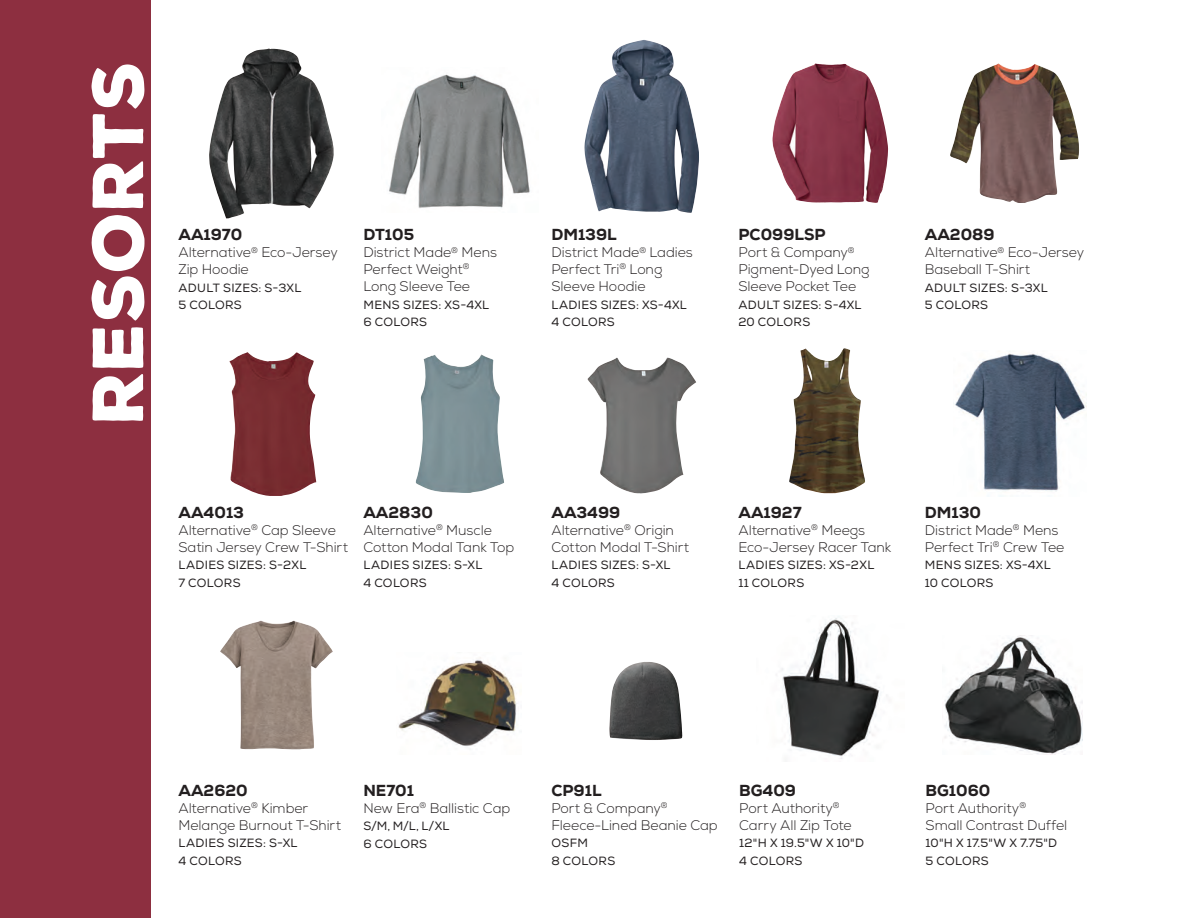
<style>
.page{position:relative;width:1188px;height:918px;background:#fff}
.page>*{position:absolute;margin:0;border:0;box-sizing:border-box;transform-origin:0 0}
.t1{font:900 69.75px "Nexa Rust Sans";color:#fff}
.t2{font:800 15.9px "Nexa";color:#231f20}
.t3{font:300 13.95px/17px "Nexa";letter-spacing:-.005em;color:#231f20}
.t4{font:12px/17.5px "Nexa";letter-spacing:.02em;color:#231f20}
</style>
<div class="page">
<div style="left:0;top:0;width:150px;height:918px;background:#8d2f40"></div>
<img style="left:398px;top:657px;width:119px;height:89px">
<img style="left:587px;top:358px;width:109px;height:136px">
<img style="left:772px;top:64px;width:86px;height:139px">
<img style="left:220px;top:621px;width:113px;height:128px">
<img style="left:415px;top:354px;width:89px;height:139px">
<img style="left:229px;top:352px;width:87px;height:144px">
<img style="left:209px;top:49px;width:125px;height:169px">
<img style="left:584px;top:40px;width:115px;height:173px">
<img style="left:609px;top:662px;width:74px;height:78px">
<img style="left:950px;top:63px;width:129px;height:140px">
<img style="left:789px;top:348px;width:76px;height:146px">
<img style="left:389px;top:74px;width:141px;height:134px">
<img style="left:955px;top:353px;width:132px;height:143px">
<img style="left:781px;top:616px;width:106px;height:143px">
<img style="left:944px;top:636px;width:138px;height:118px">
<h1 class="t1" style="left:71px;top:424px;width:365px;rotate:-90deg">RESORTS</h1>
<p class="t2" style="left:178px;top:225px;width:65px">AA1970</p>
<p class="t3" style="left:178px;top:244px;width:161px">Alternative<sup>®</sup> Eco-Jersey<br>Zip Hoodie</p>
<p class="t4" style="left:178px;top:279px;width:124px">ADULT SIZES: S-3XL<br>5 COLORS</p>
<p class="t2" style="left:363px;top:225px;width:52px">DT105</p>
<p class="t3" style="left:363px;top:244px;width:135px">District Made<sup>®</sup> Mens<br>Perfect Weight<sup>®<br></sup>Long Sleeve Tee</p>
<p class="t4" style="left:363px;top:296px;width:127px">MENS SIZES: XS-4XL<br>6 COLORS</p>
<p class="t2" style="left:178px;top:502px;width:67px">AA4013</p>
<p class="t3" style="left:178px;top:522px;width:171px">Alternative<sup>®</sup> Cap Sleeve<br>Satin Jersey Crew T-Shirt</p>
<p class="t4" style="left:178px;top:557px;width:130px">LADIES SIZES: S-2XL<br>7 COLORS</p>
<p class="t2" style="left:363px;top:502px;width:71px">AA2830</p>
<p class="t3" style="left:363px;top:522px;width:153px">Alternative<sup>®</sup> Muscle<br>Cotton Modal Tank Top</p>
<p class="t4" style="left:363px;top:557px;width:121px">LADIES SIZES: S-XL<br>4 COLORS</p>
<p class="t2" style="left:551px;top:225px;width:67px">DM139L</p>
<p class="t3" style="left:551px;top:244px;width:143px">District Made<sup>®</sup> Ladies<br>Perfect Tri<sup>®</sup> Long<br>Sleeve Hoodie</p>
<p class="t4" style="left:551px;top:296px;width:137px">LADIES SIZES: XS-4XL<br>4 COLORS</p>
<p class="t2" style="left:551px;top:502px;width:71px">AA3499</p>
<p class="t3" style="left:551px;top:522px;width:139px">Alternative<sup>®</sup> Origin<br>Cotton Modal T-Shirt</p>
<p class="t4" style="left:551px;top:557px;width:121px">LADIES SIZES: S-XL<br>4 COLORS</p>
<p class="t2" style="left:738px;top:225px;width:89px">PC099LSP</p>
<p class="t3" style="left:738px;top:244px;width:133px">Port &amp; Company<sup>®<br></sup>Pigment-Dyed Long<br>Sleeve Pocket Tee</p>
<p class="t4" style="left:738px;top:296px;width:125px">ADULT SIZES: S-4XL<br>20 COLORS</p>
<p class="t2" style="left:925px;top:225px;width:71px">AA2089</p>
<p class="t3" style="left:925px;top:244px;width:161px">Alternative<sup>®</sup> Eco-Jersey<br>Baseball T-Shirt</p>
<p class="t4" style="left:925px;top:279px;width:124px">ADULT SIZES: S-3XL<br>5 COLORS</p>
<p class="t2" style="left:738px;top:502px;width:65px">AA1927</p>
<p class="t3" style="left:738px;top:522px;width:154px">Alternative<sup>®</sup> Meegs<br>Eco-Jersey Racer Tank</p>
<p class="t4" style="left:738px;top:557px;width:137px">LADIES SIZES: XS-2XL<br>11 COLORS</p>
<p class="t2" style="left:925px;top:502px;width:58px">DM130</p>
<p class="t3" style="left:925px;top:522px;width:141px">District Made<sup>®</sup> Mens<br>Perfect Tri<sup>®</sup> Crew Tee</p>
<p class="t4" style="left:925px;top:557px;width:127px">MENS SIZES: XS-4XL<br>10 COLORS</p>
<p class="t2" style="left:178px;top:780px;width:71px">AA2620</p>
<p class="t3" style="left:178px;top:800px;width:164px">Alternative<sup>®</sup> Kimber<br>Melange Burnout T-Shirt</p>
<p class="t4" style="left:178px;top:834px;width:121px">LADIES SIZES: S-XL<br>4 COLORS</p>
<p class="t2" style="left:363px;top:780px;width:52px">NE701</p>
<p class="t3" style="left:363px;top:800px;width:148px">New Era<sup>®</sup> Ballistic Cap</p>
<p class="t4" style="left:363px;top:817px;width:87px">S/M, M/L, L/XL<br>6 COLORS</p>
<p class="t2" style="left:551px;top:780px;width:52px">CP91L</p>
<p class="t3" style="left:551px;top:800px;width:168px">Port &amp; Company<sup>®<br></sup>Fleece-Lined Beanie Cap</p>
<p class="t4" style="left:551px;top:834px;width:65px">OSFM<br>8 COLORS</p>
<p class="t2" style="left:739px;top:780px;width:58px">BG409</p>
<p class="t3" style="left:739px;top:800px;width:114px">Port Authority<sup>®<br></sup>Carry All Zip Tote</p>
<p class="t4" style="left:739px;top:834px;width:126px">12"H X 19.5"W X 10"D<br>4 COLORS</p>
<p class="t2" style="left:926px;top:780px;width:66px">BG1060</p>
<p class="t3" style="left:926px;top:800px;width:143px">Port Authority<sup>®<br></sup>Small Contrast Duffel</p>
<p class="t4" style="left:926px;top:834px;width:133px">10"H X 17.5"W X 7.75"D<br>5 COLORS</p>
</div>
